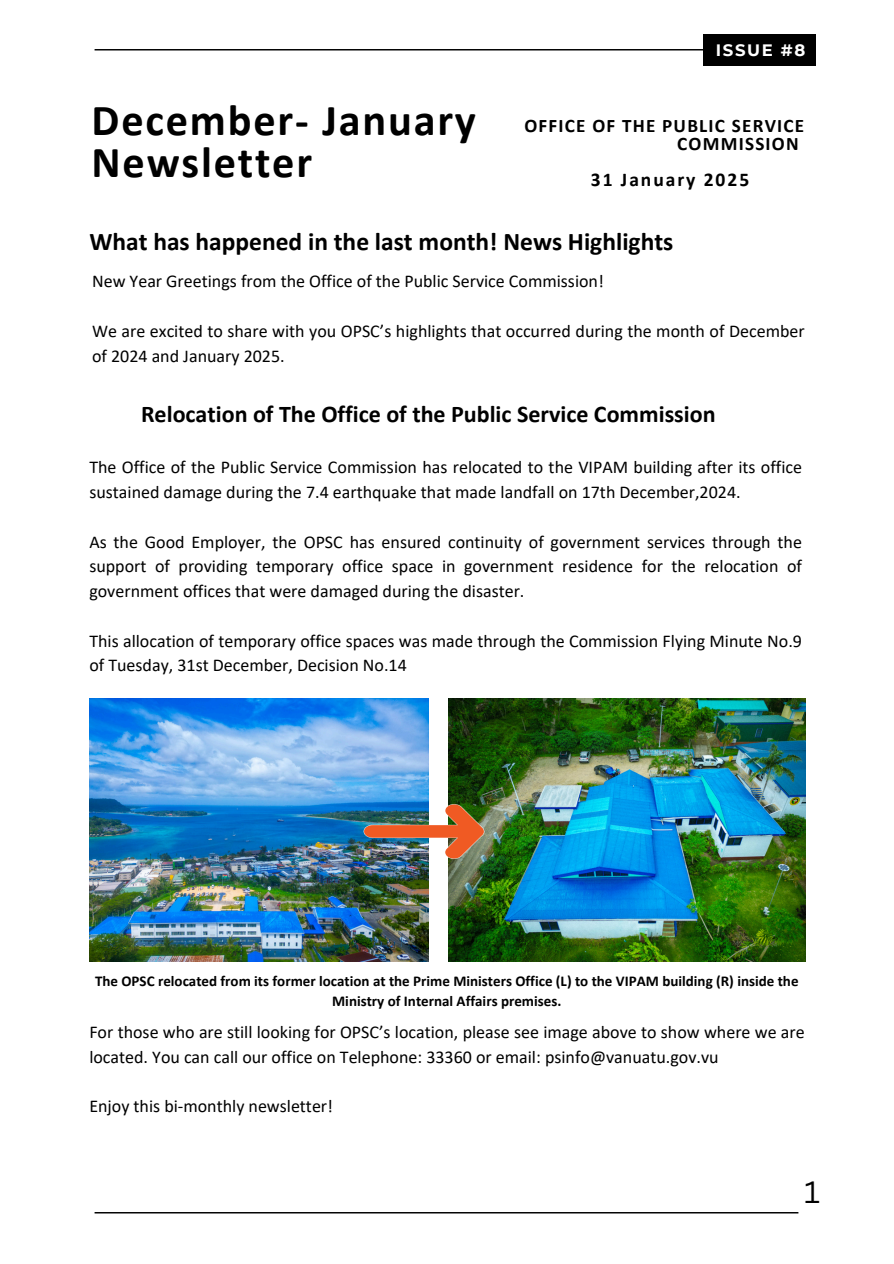
<style>
.page{position:relative;width:894px;height:1264px;background:#fff}
.page>*{position:absolute;margin:0;border:0;box-sizing:border-box;transform-origin:0 0}
.t1{font:700 44.4px/42.2px "Calibri";letter-spacing:.04em;color:#000}
.t2{font:30px "Canva Sans";color:#000}
.t3{font:700 25.5px "Calibri";color:#000}
.t4{font:700 24px "Calibri";color:#000}
.t5{font:700 19.5px "Calibri";letter-spacing:.1em;color:#000}
.t6{font:700 19.2px/18px "Calibri";letter-spacing:.065em;color:#000;text-align:right}
.t7{font:18px/24.8px "Calibri";color:#000}
.t8{font:700 16.5px "Montserrat";letter-spacing:.1em;color:#fff}
.t9{font:700 15px/20.2px "Calibri";color:#000;text-align:center}
</style>
<div class="page">
<img style="left:94px;top:1212px;width:705px;height:1px">
<div style="left:702px;top:35px;width:113px;height:31px;background:#000"></div>
<img style="left:89px;top:699px;width:339px;height:262px">
<img style="left:448px;top:699px;width:357px;height:262px">
<img style="left:346px;top:786px;width:199px;height:90px">
<p class="t1" style="left:91px;top:103px;width:386px">December- January<br>Newsletter</p>
<h5 class="t8" style="left:715px;top:40px;width:91px">ISSUE #8</h5>
<h1 class="t6" style="left:524px;top:118px;width:281px">OFFICE OF THE PUBLIC SERVICE<br>COMMISSION</h1>
<h4 class="t5" style="left:590px;top:171px;width:160px">31 January 2025</h4>
<p class="t3" style="left:89px;top:231px;width:585px">What has happened in the last month! News Highlights</p>
<h6 class="t7" style="left:92px;top:270px;width:513px">New Year Greetings from the Office of the Public Service Commission!</h6>
<h3 class="t7" style="left:92px;top:320px;width:714px">We are excited to share with you OPSC’s highlights that occurred during the month of December of 2024 and January 2025.</h3>
<h6 class="t4" style="left:141px;top:404px;width:575px">Relocation of The Office of the Public Service Commission</h6>
<h6 class="t7" style="left:89px;top:456px;width:714px">The Office of the Public Service Commission has relocated to the VIPAM building after its office sustained damage during the 7.4 earthquake that made landfall on 17th December,2024.</h6>
<p class="t7" style="left:89px;top:530px;width:714px;text-align:justify">As the Good Employer, the OPSC has ensured continuity of government services through the support of providing temporary office space in government residence for the relocation of government offices that were damaged during the disaster.</p>
<p class="t7" style="left:89px;top:629px;width:714px">This allocation of temporary office spaces was made through the Commission Flying Minute No.9 of Tuesday, 31st December, Decision No.14</p>
<h3 class="t9" style="left:95px;top:971px;width:704px">The OPSC relocated from its former location at the Prime Ministers Office (L) to the VIPAM building (R) inside the<br>Ministry of Internal Affairs premises.</h3>
<h6 class="t7" style="left:89px;top:1021px;width:716px">For those who are still looking for OPSC’s location, please see image above to show where we are located. You can call our office on Telephone: 33360 or email: psinfo@vanuatu.gov.vu</h6>
<h6 class="t7" style="left:89px;top:1095px;width:245px">Enjoy this bi-monthly newsletter!</h6>
<h2 class="t2" style="left:804px;top:1170px;width:17px">1</h2>
</div>
